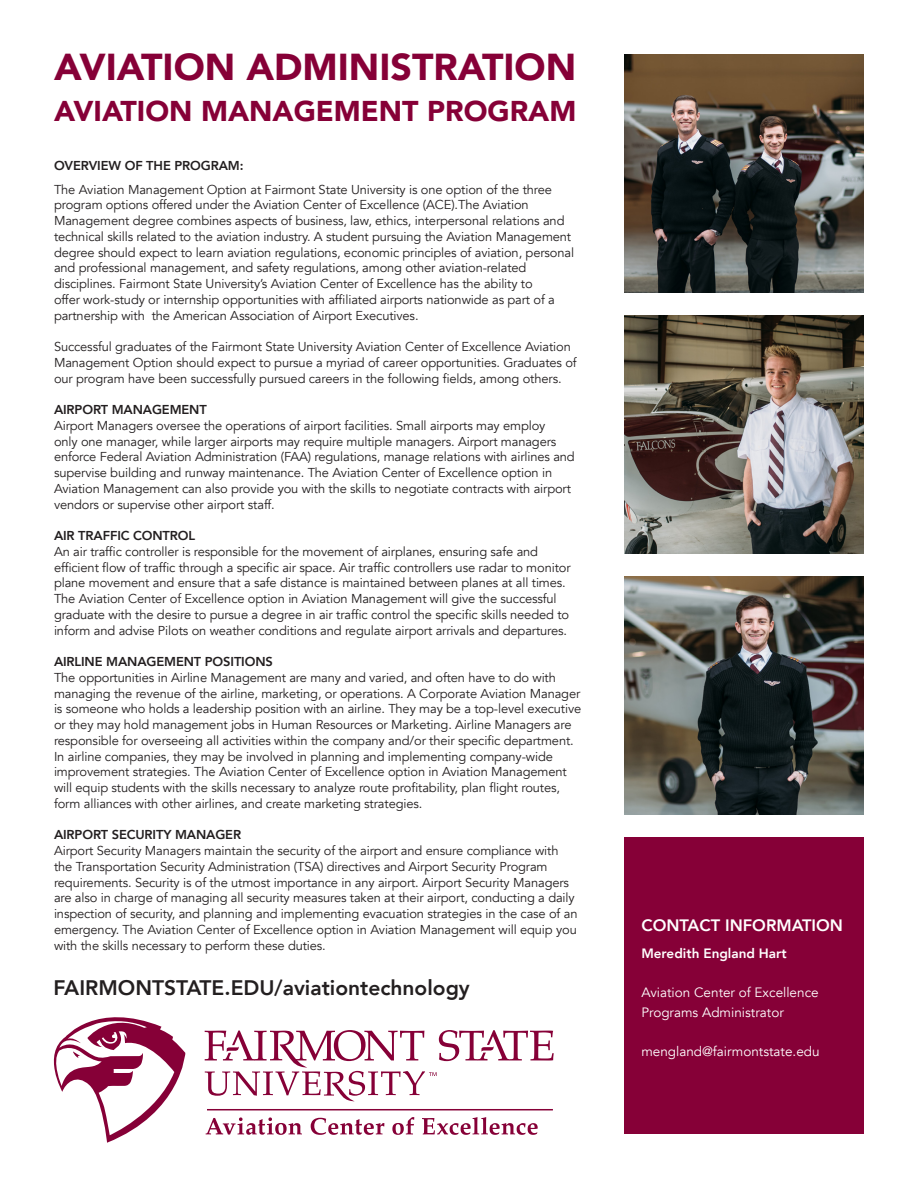
<style>
.page{position:relative;width:918px;height:1188px;background:#fff}
.page>*{position:absolute;margin:0;border:0;box-sizing:border-box;transform-origin:0 0}
.t1{font:900 37.5px "Avenir";color:#860037}
.t2{font:900 28.65px "Avenir";color:#860037}
.T__web_address{font:800 21px "Avenir";color:#231f20}
.T__Sub_Title{font:800 16.5px "Avenir";color:#fff}
.T__Contact_Name{font:13.5px "Avenir";color:#fff}
.T__Contact_Name-2{font:800 13.5px "Avenir";color:#fff}
.T__body_text{font:12.9px/15.8px "Avenir";letter-spacing:-.01em;color:#231f20}
.T__body_text-2{font:800 12.9px "Avenir";letter-spacing:-.01em;color:#231f20}
.T__Sub_Title-2{font:800 12.9px "Avenir";letter-spacing:-.01em;color:#231f20}
</style>
<div class="page">
<div style="left:624px;top:837px;width:240px;height:297px;background:#860037"></div>
<svg style="left:206px;top:1117px;width:96px;height:18px"></svg>
<svg style="left:311px;top:1118px;width:73px;height:17px"></svg>
<svg style="left:392px;top:1117px;width:22px;height:18px"></svg>
<svg style="left:422px;top:1117px;width:116px;height:18px"></svg>
<svg style="left:205px;top:1030px;width:349px;height:71px"></svg>
<svg style="left:53px;top:1017px;width:133px;height:126px"></svg>
<hr style="left:207px;top:1109px;width:346px;height:1px;background:#860037">
<img style="left:624px;top:54px;width:240px;height:238px">
<img style="left:624px;top:315px;width:240px;height:239px">
<img style="left:624px;top:576px;width:240px;height:238px">
<p class="t1" style="left:54px;top:35px;width:524px">AVIATION ADMINISTRATION</p>
<p class="t2" style="left:54px;top:87px;width:524px">AVIATION MANAGEMENT PROGRAM</p>
<p class="T__Sub_Title-2" style="left:54px;top:156px;width:191px">OVERVIEW OF THE PROGRAM:</p>
<p class="T__body_text" style="left:54px;top:181px;width:522px">The Aviation Management Option at Fairmont State University is one option of the three program options offered under the Aviation Center of Excellence (ACE).The Aviation Management degree combines aspects of business, law, ethics, interpersonal relations and technical skills related to the aviation industry. A student pursuing the Aviation Management degree should expect to learn aviation regulations, economic principles of aviation, personal and professional management, and safety regulations, among other aviation-related disciplines. Fairmont State University’s Aviation Center of Excellence has the ability to<br>offer work-study or internship opportunities with affiliated airports nationwide as part of a partnership with the American Association of Airport Executives.</p>
<p class="T__body_text" style="left:54px;top:339px;width:524px">Successful graduates of the Fairmont State University Aviation Center of Excellence Aviation<br>Management Option should expect to pursue a myriad of career opportunities. Graduates of our program have been successfully pursued careers in the following fields, among others.</p>
<p class="T__body_text-2" style="left:54px;top:400px;width:154px">AIRPORT MANAGEMENT</p>
<p class="T__body_text" style="left:54px;top:418px;width:522px">Airport Managers oversee the operations of airport facilities. Small airports may employ<br>only one manager, while larger airports may require multiple managers. Airport managers enforce Federal Aviation Administration (FAA) regulations, manage relations with airlines and supervise building and runway maintenance. The Aviation Center of Excellence option in Aviation Management can also provide you with the skills to negotiate contracts with airport vendors or supervise other airport staff.</p>
<p class="T__body_text-2" style="left:54px;top:526px;width:143px">AIR TRAFFIC CONTROL</p>
<p class="T__body_text" style="left:54px;top:544px;width:518px">An air traffic controller is responsible for the movement of airplanes, ensuring safe and efficient flow of traffic through a specific air space. Air traffic controllers use radar to monitor plane movement and ensure that a safe distance is maintained between planes at all times.<br>The Aviation Center of Excellence option in Aviation Management will give the successful graduate with the desire to pursue a degree in air traffic control the specific skills needed to inform and advise Pilots on weather conditions and regulate airport arrivals and departures.</p>
<p class="T__body_text-2" style="left:54px;top:652px;width:220px">AIRLINE MANAGEMENT POSITIONS</p>
<p class="T__body_text" style="left:54px;top:670px;width:529px">The opportunities in Airline Management are many and varied, and often have to do with managing the revenue of the airline, marketing, or operations. A Corporate Aviation Manager is someone who holds a leadership position with an airline. They may be a top-level executive or they may hold management jobs in Human Resources or Marketing. Airline Managers are responsible for overseeing all activities within the company and/or their specific department.<br>In airline companies, they may be involved in planning and implementing company-wide improvement strategies. The Aviation Center of Excellence option in Aviation Management will equip students with the skills necessary to analyze route profitability, plan flight routes, form alliances with other airlines, and create marketing strategies.</p>
<p class="T__body_text-2" style="left:54px;top:825px;width:189px">AIRPORT SECURITY MANAGER</p>
<p class="T__body_text" style="left:54px;top:843px;width:525px">Airport Security Managers maintain the security of the airport and ensure compliance with the Transportation Security Administration (TSA) directives and Airport Security Program requirements. Security is of the utmost importance in any airport. Airport Security Managers are also in charge of managing all security measures taken at their airport, conducting a daily inspection of security, and planning and implementing evacuation strategies in the case of an emergency. The Aviation Center of Excellence option in Aviation Management will equip you with the skills necessary to perform these duties.</p>
<p class="T__web_address" style="left:53px;top:972px;width:418px">FAIRMONTSTATE.EDU/aviationtechnology</p>
<p class="T__Sub_Title" style="left:641px;top:913px;width:203px">CONTACT INFORMATION</p>
<p class="T__Contact_Name-2" style="left:641px;top:943px;width:147px">Meredith England Hart</p>
<p class="T__Contact_Name" style="left:641px;top:985px;width:179px">Aviation Center of Excellence</p>
<p class="T__Contact_Name" style="left:641px;top:1004px;width:144px">Programs Administrator</p>
<p class="T__Contact_Name" style="left:641px;top:1043px;width:180px">mengland@fairmontstate.edu</p>
</div>
